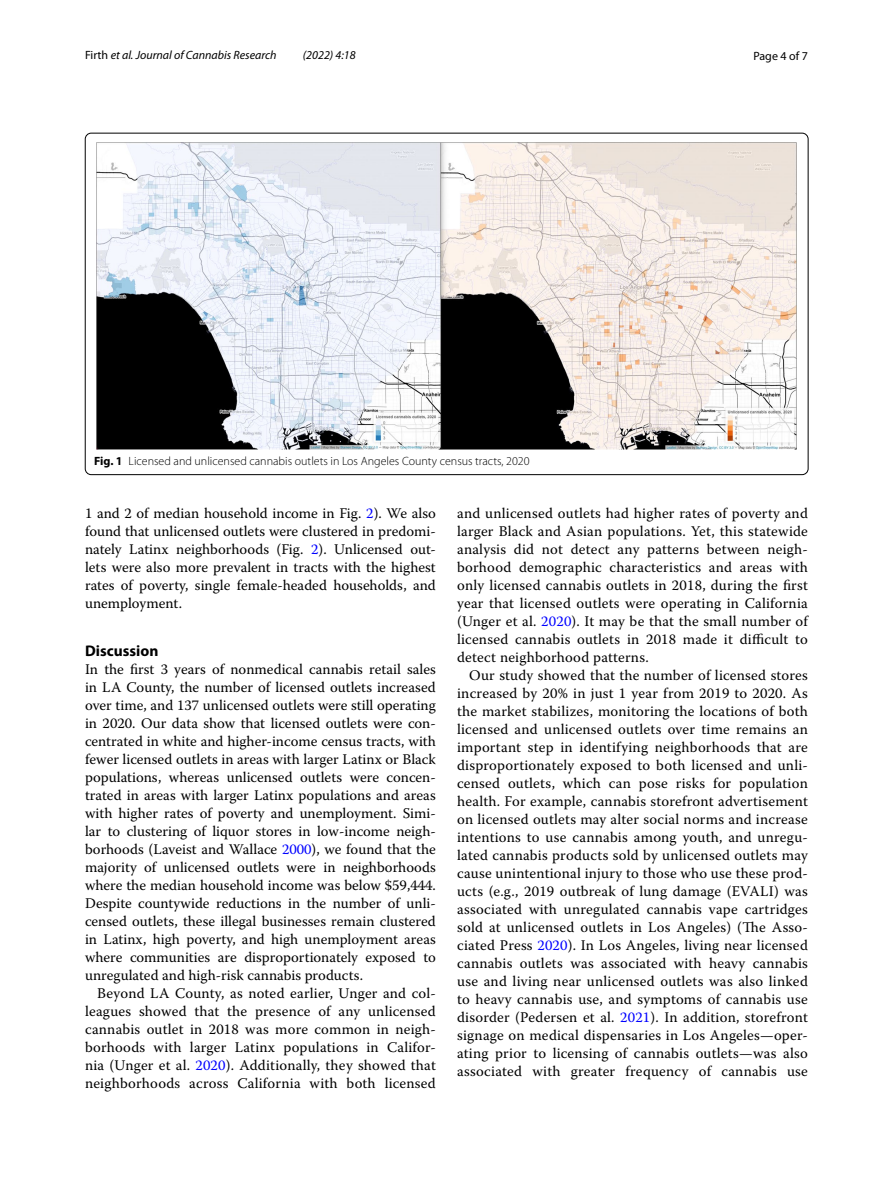
<style>
.page{position:relative;width:893px;height:1187px;background:#fff}
.page>*{position:absolute;margin:0;border:0;box-sizing:border-box;transform-origin:0 0}
.t1{font:700 15.45px "Myriad Pro";color:#000}
.t2{font:14.7px/18px "Warnock Pro";letter-spacing:.015em;color:#000;text-align:justify}
.t3{font:300 12px "Myriad Pro";color:#000}
.t4{font:italic 12px "Myriad Pro";color:#000}
.t5{font:12px "Myriad Pro";color:#000}
.s1{font-style:normal}
.s2{font-weight:700}
.s3{color:#00f}
</style>
<div class="page">
<img style="left:96px;top:142px;width:701px;height:307px">
<p class="t4" style="left:85px;top:48px;width:193px"><span class="s1">Firth</span> et al. Journal of Cannabis Research</p>
<p class="t4" style="left:303px;top:48px;width:54px">(2022) 4:18</p>
<p class="t5" style="left:753px;top:48px;width:56px">Page 4 of 7</p>
<p class="t3" style="left:94px;top:454px;width:437px"><span class="s2">Fig. 1</span> Licensed and unlicensed cannabis outlets in Los Angeles County census tracts, 2020</p>
<p class="t2" style="left:85px;top:504px;width:352px">1 and 2 of median household income in Fig. <span class="s3">2</span>). We also found that unlicensed outlets were clustered in predomi&shy;nately Latinx neighborhoods (Fig. <span class="s3">2</span>). Unlicensed out&shy;lets were also more prevalent in tracts with the highest rates of poverty, single female-headed households, and unemployment.</p>
<p class="t1" style="left:85px;top:640px;width:75px">Discussion</p>
<p class="t2" style="left:85px;top:659px;width:352px">In the first 3 years of nonmedical cannabis retail sales in LA County, the number of licensed outlets increased over time, and 137 unlicensed outlets were still operating in 2020. Our data show that licensed outlets were con&shy;centrated in white and higher-income census tracts, with fewer licensed outlets in areas with larger Latinx or Black populations, whereas unlicensed outlets were concen&shy;trated in areas with larger Latinx populations and areas with higher rates of poverty and unemployment. Simi&shy;lar to clustering of liquor stores in low-income neigh&shy;borhoods (Laveist and Wallace <span class="s3">2000</span>), we found that the majority of unlicensed outlets were in neighborhoods where the median household income was below $59,444.<br>Despite countywide reductions in the number of unli&shy;censed outlets, these illegal businesses remain clustered in Latinx, high poverty, and high unemployment areas where communities are disproportionately exposed to unregulated and high-risk cannabis products.</p>
<p class="t2" style="left:85px;top:983px;width:352px;text-indent:12px">Beyond LA County, as noted earlier, Unger and col&shy;leagues showed that the presence of any unlicensed cannabis outlet in 2018 was more common in neigh&shy;borhoods with larger Latinx populations in Califor&shy;nia (Unger et al. <span class="s3">2020</span>). Additionally, they showed that neighborhoods across California with both licensed</p>
<p class="t2" style="left:457px;top:504px;width:352px">and unlicensed outlets had higher rates of poverty and larger Black and Asian populations. Yet, this statewide analysis did not detect any patterns between neigh&shy;borhood demographic characteristics and areas with only licensed cannabis outlets in 2018, during the first year that licensed outlets were operating in California (Unger et al. <span class="s3">2020</span>). It may be that the small number of licensed cannabis outlets in 2018 made it difficult to detect neighborhood patterns.</p>
<p class="t2" style="left:457px;top:665px;width:352px;text-indent:12px">Our study showed that the number of licensed stores increased by 20% in just 1 year from 2019 to 2020. As the market stabilizes, monitoring the locations of both licensed and unlicensed outlets over time remains an important step in identifying neighborhoods that are disproportionately exposed to both licensed and unli&shy;censed outlets, which can pose risks for population health. For example, cannabis storefront advertisement on licensed outlets may alter social norms and increase intentions to use cannabis among youth, and unregu&shy;lated cannabis products sold by unlicensed outlets may cause unintentional injury to those who use these prod&shy;ucts (e.g., 2019 outbreak of lung damage (EVALI) was associated with unregulated cannabis vape cartridges sold at unlicensed outlets in Los Angeles) (The Asso&shy;ciated Press <span class="s3">2020</span>). In Los Angeles, living near licensed cannabis outlets was associated with heavy cannabis use and living near unlicensed outlets was also linked to heavy cannabis use, and symptoms of cannabis use disorder (Pedersen et al. <span class="s3">2021</span>). In addition, storefront signage on medical dispensaries in Los Angeles—oper&shy;ating prior to licensing of cannabis outlets—was also associated with greater frequency of cannabis use</p>
</div>
